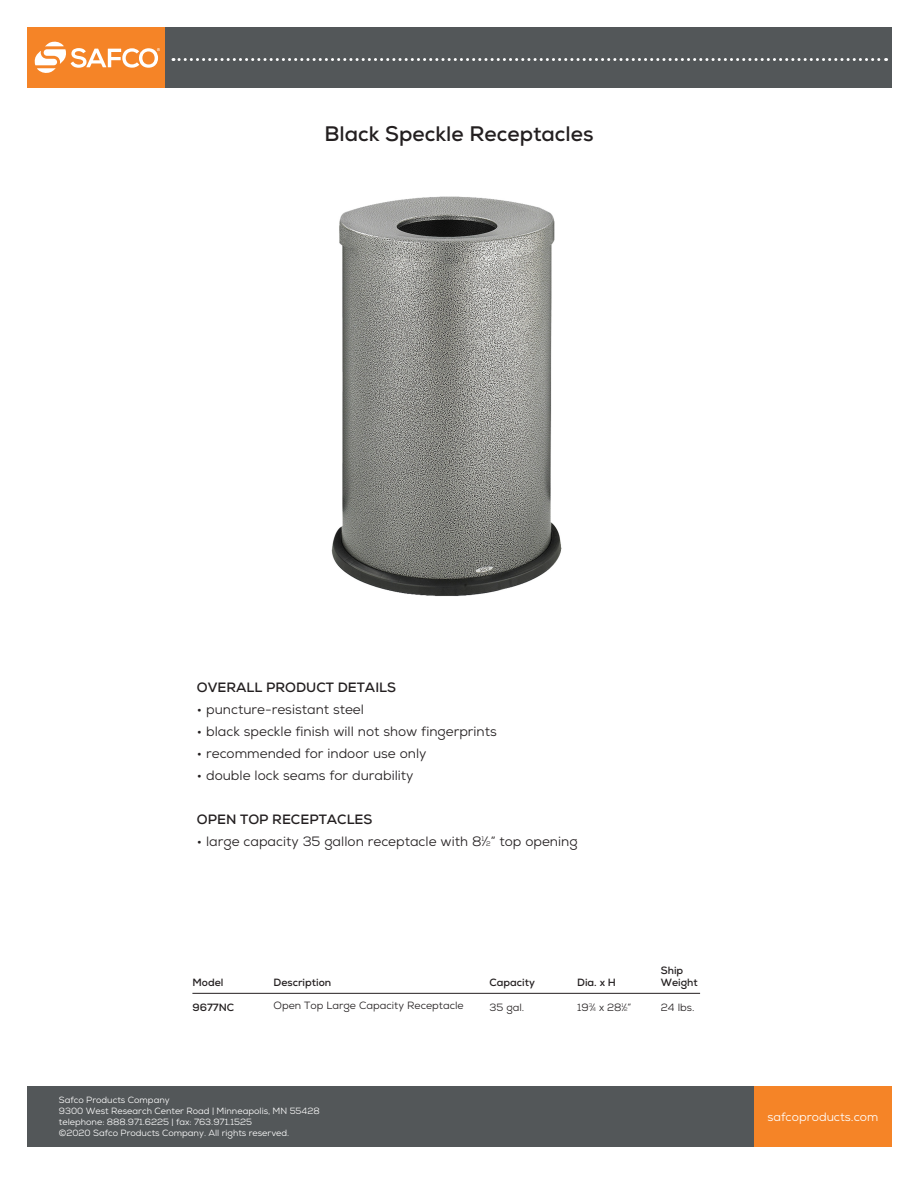
<style>
.page{position:relative;width:918px;height:1188px;background:#fff}
.page>*{position:absolute;margin:0;border:0;box-sizing:border-box;transform-origin:0 0}
.t1{font:700 21px "Nexa";color:#231f20}
.t2{font:13.5px "Nexa";color:#231f20}
.t3{font:700 13.5px "Nexa";color:#231f20}
.t4{font:12px "Nexa";color:#fff}
.t5{font:10.5px "Nexa";color:#231f20}
.t6{font:700 10.5px "Nexa";color:#231f20}
.t7{font:9px/10.8px "Nexa";color:#fff}
.s1{font-size:6.75px}
.s2{font-size:5.25px}
</style>
<div class="page">
<div style="left:753px;top:1086px;width:139px;height:60px;background:#f58427"></div>
<div style="left:27px;top:1086px;width:726px;height:60px;background:#535759"></div>
<div style="left:27px;top:27px;width:138px;height:61px;background:#f58427"></div>
<div style="left:165px;top:27px;width:726px;height:61px;background:#535759"></div>
<svg style="left:173px;top:58px;width:714px;height:3px"></svg>
<svg style="left:34px;top:41px;width:126px;height:32px"></svg>
<hr style="left:192px;top:993px;width:508px;height:1px;background:#231f20">
<img style="left:331px;top:196px;width:231px;height:400px">
<h1 class="t1" style="left:324px;top:120px;width:271px">Black Speckle Receptacles</h1>
<p class="t3" style="left:197px;top:679px;width:201px">OVERALL PRODUCT DETAILS</p>
<p class="t2" style="left:197px;top:701px;width:169px">• puncture-resistant steel</p>
<p class="t2" style="left:197px;top:723px;width:301px">• black speckle finish will not show fingerprints</p>
<p class="t2" style="left:197px;top:745px;width:231px">• recommended for indoor use only</p>
<p class="t2" style="left:197px;top:767px;width:218px">• double lock seams for durability</p>
<p class="t3" style="left:197px;top:810px;width:177px">OPEN TOP RECEPTACLES</p>
<p class="t2" style="left:197px;top:832px;width:382px">• large capacity 35 gallon receptacle with 8<sup>1</sup>⁄<span class="s1">2</span>” top opening</p>
<p class="t6" style="left:661px;top:963px;width:24px">Ship</p>
<p class="t6" style="left:192px;top:976px;width:33px">Model</p>
<p class="t6" style="left:273px;top:976px;width:59px">Description</p>
<p class="t6" style="left:489px;top:976px;width:47px">Capacity</p>
<p class="t6" style="left:577px;top:976px;width:40px">Dia. x H</p>
<p class="t6" style="left:661px;top:976px;width:38px">Weight</p>
<p class="t6" style="left:192px;top:1001px;width:43px">9677NC</p>
<p class="t5" style="left:273px;top:999px;width:192px">Open Top Large Capacity Receptacle</p>
<p class="t5" style="left:489px;top:1001px;width:36px">35 gal.</p>
<p class="t5" style="left:577px;top:1001px;width:56px">19<sup>3</sup>⁄<span class="s2">4</span> x 28<sup>1</sup>⁄<span class="s2">2</span>”</p>
<p class="t5" style="left:661px;top:1001px;width:35px">24 lbs.</p>
<p class="t7" style="left:59px;top:1095px;width:262px">Safco Products Company<br>9300 West Research Center Road | Minneapolis, MN 55428 telephone: 888.971.6225 | fax: 763.971.1525<br>©2020 Safco Products Company. All rights reserved.</p>
<p class="t4" style="left:768px;top:1109px;width:112px">safcoproducts.com</p>
</div>
